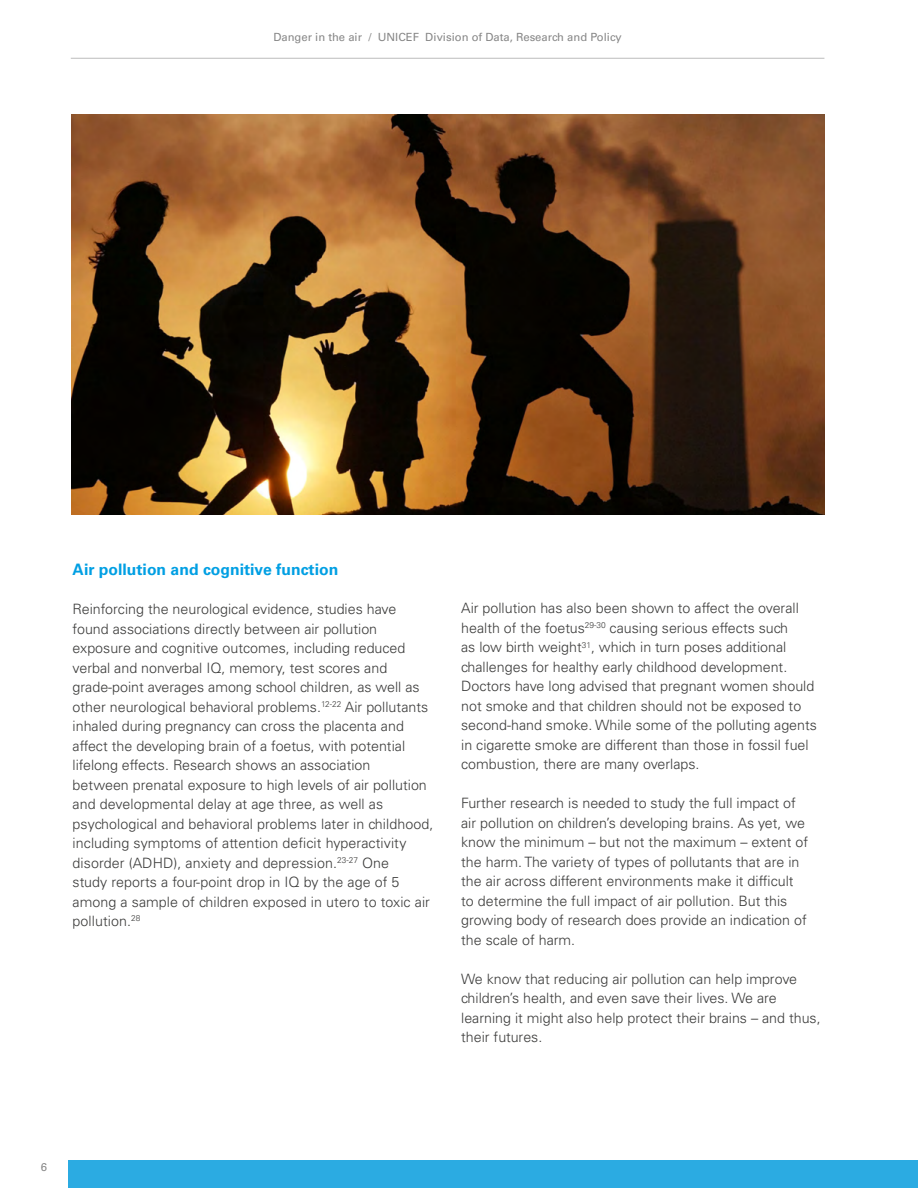
<style>
.page{position:relative;width:918px;height:1188px;background:#fff}
.page>*{position:absolute;margin:0;border:0;box-sizing:border-box;transform-origin:0 0}
.t1{font:700 15.75px "Univers LT Std";color:#009fe3}
.t2{font:300 14.25px/19.5px "Univers LT Std";color:#3c3c3b}
.t3{font:11.25px "Univers LT Std";color:#878787}
</style>
<div class="page">
<div style="left:68px;top:1161px;width:850px;height:27px;background:#2babe2"></div>
<hr style="left:71px;top:58px;width:753px;height:1px;background:#bcbcbc">
<img style="left:72px;top:115px;width:752px;height:399px">
<p class="t3" style="left:273px;top:30px;width:350px">Danger in the air / UNICEF Division of Data, Research and Policy</p>
<p class="t1" style="left:73px;top:560px;width:267px">Air pollution and cognitive function</p>
<p class="t2" style="left:73px;top:599px;width:362px">Reinforcing the neurological evidence, studies have found associations directly between air pollution exposure and cognitive outcomes, including reduced verbal and nonverbal IQ, memory, test scores and grade-point averages among school children, as well as other neurological behavioral problems.<sup>12-22</sup> Air pollutants inhaled during pregnancy can cross the placenta and affect the developing brain of a foetus, with potential lifelong effects. Research shows an association<br>between prenatal exposure to high levels of air pollution and developmental delay at age three, as well as psychological and behavioral problems later in childhood, including symptoms of attention deficit hyperactivity disorder (ADHD), anxiety and depression.<sup>23-27</sup> One<br>study reports a four-point drop in IQ by the age of 5 among a sample of children exposed in utero to toxic air pollution.<sup>28</sup></p>
<p class="t2" style="left:461px;top:599px;width:357px">Air pollution has also been shown to affect the overall health of the foetus<sup>29-30</sup> causing serious effects such<br>as low birth weight<sup>31</sup>, which in turn poses additional challenges for healthy early childhood development.<br>Doctors have long advised that pregnant women should not smoke and that children should not be exposed to second-hand smoke. While some of the polluting agents in cigarette smoke are different than those in fossil fuel combustion, there are many overlaps.</p>
<p class="t2" style="left:461px;top:794px;width:349px">Further research is needed to study the full impact of air pollution on children’s developing brains. As yet, we know the minimum – but not the maximum – extent of the harm. The variety of types of pollutants that are in the air across different environments make it difficult to determine the full impact of air pollution. But this growing body of research does provide an indication of the scale of harm.</p>
<p class="t2" style="left:461px;top:969px;width:361px">We know that reducing air pollution can help improve children’s health, and even save their lives. We are learning it might also help protect their brains – and thus, their futures.</p>
<p class="t3" style="left:41px;top:1160px;width:8px">6</p>
</div>
